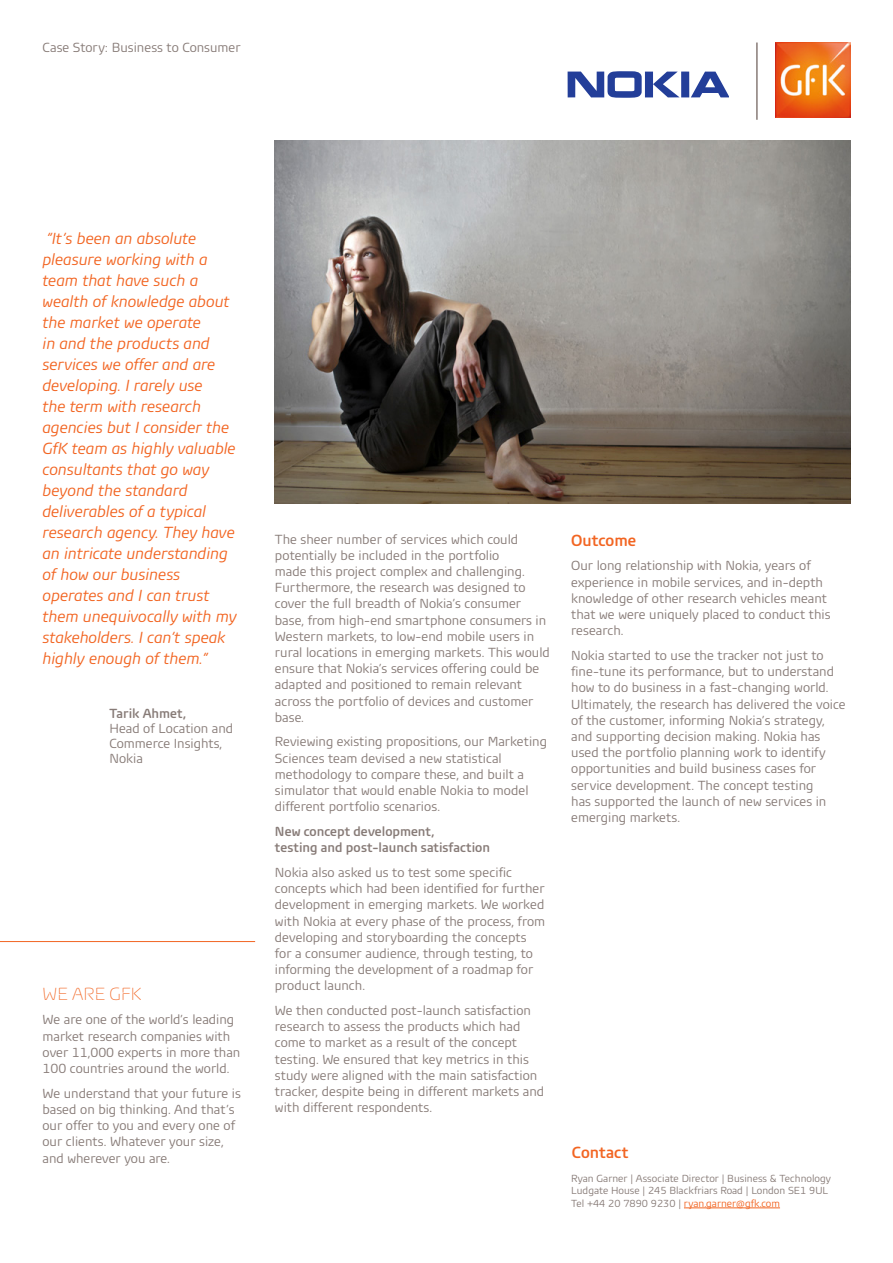
<style>
.page{position:relative;width:893px;height:1263px;background:#fff}
.page>*{position:absolute;margin:0;border:0;box-sizing:border-box;transform-origin:0 0}
.t1{font:18px "Insight Displayprint";color:#f26522}
.t2{font:italic 16.5px/21px "Insightprint";color:#f26522}
.t3{font:700 16.5px "Insightprint";color:#f26522}
.t4{font:13.5px/16.2px "Insightprint";color:#877b77}
.t5{font:700 13.5px/16.2px "Insightprint";color:#877b77}
.t6{font:10.5px/12.5px "Insightprint";color:#877b77}
.s1{color:#f26522}
</style>
<div class="page">
<img style="left:776px;top:43px;width:74px;height:75px">
<hr style="left:684px;top:1207px;width:96px;height:1px;background:#f26522">
<hr style="left:756px;top:43px;width:2px;height:77px;background:#877b77">
<img style="left:275px;top:140px;width:575px;height:364px">
<hr style="left:0;top:941px;width:255px;height:1px;background:#f26522">
<svg style="left:568px;top:71px;width:161px;height:27px"></svg>
<p class="t4" style="left:43px;top:40px;width:200px">Case Story: Business to Consumer</p>
<p class="t2" style="left:43px;top:227px;width:196px">“It’s been an absolute pleasure working with a team that have such a wealth of knowledge about the market we operate<br>in and the products and services we offer and are developing. I rarely use<br>the term with research agencies but I consider the<br>GfK team as highly valuable consultants that go way beyond the standard deliverables of a typical research agency. They have an intricate understanding of how our business operates and I can trust them unequivocally with my stakeholders. I can’t speak highly enough of them.”</p>
<p class="t5" style="left:109px;top:705px;width:78px">Tarik Ahmet,</p>
<p class="t4" style="left:109px;top:721px;width:125px;line-height:15px">Head of Location and<br>Commerce Insights,<br>Nokia</p>
<h1 class="t1" style="left:43px;top:983px;width:42px">WE ARE</h1>
<h1 class="t1" style="left:109px;top:983px;width:31px">GFK</h1>
<p class="t4" style="left:43px;top:1011px;width:199px">We are one of the world’s leading market research companies with over 11,000 experts in more than<br>100 countries around the world.</p>
<p class="t4" style="left:43px;top:1085px;width:200px">We understand that your future is based on big thinking. And that’s our offer to you and every one of our clients. Whatever your size, and wherever you are.</p>
<p class="t4" style="left:275px;top:531px;width:276px">The sheer number of services which could potentially be included in the portfolio<br>made this project complex and challenging.<br>Furthermore, the research was designed to cover the full breadth of Nokia’s consumer base, from high-end smartphone consumers in Western markets, to low-end mobile users in rural locations in emerging markets. This would ensure that Nokia’s services offering could be adapted and positioned to remain relevant across the portfolio of devices and customer base.</p>
<p class="t4" style="left:275px;top:734px;width:274px">Reviewing existing propositions, our Marketing Sciences team devised a new statistical methodology to compare these, and built a simulator that would enable Nokia to model different portfolio scenarios.</p>
<p class="t5" style="left:275px;top:823px;width:217px">New concept development,<br>testing and post-launch satisfaction</p>
<p class="t4" style="left:275px;top:864px;width:272px">Nokia also asked us to test some specific concepts which had been identified for further development in emerging markets. We worked with Nokia at every phase of the process, from developing and storyboarding the concepts for a consumer audience, through testing, to informing the development of a roadmap for product launch.</p>
<p class="t4" style="left:275px;top:1002px;width:271px">We then conducted post-launch satisfaction research to assess the products which had come to market as a result of the concept testing. We ensured that key metrics in this study were aligned with the main satisfaction tracker, despite being in different markets and with different respondents.</p>
<p class="t3" style="left:571px;top:530px;width:67px">Outcome</p>
<p class="t4" style="left:571px;top:558px;width:261px">Our long relationship with Nokia, years of experience in mobile services, and in-depth knowledge of other research vehicles meant that we were uniquely placed to conduct this research.</p>
<p class="t4" style="left:571px;top:647px;width:276px">Nokia started to use the tracker not just to fine-tune its performance, but to understand how to do business in a fast-changing world.<br>Ultimately, the research has delivered the voice of the customer, informing Nokia’s strategy, and supporting decision making. Nokia has used the portfolio planning work to identify opportunities and build business cases for service development. The concept testing<br>has supported the launch of new services in emerging markets.</p>
<p class="t3" style="left:572px;top:1142px;width:58px">Contact</p>
<p class="t6" style="left:571px;top:1172px;width:261px">Ryan Garner | Associate Director | Business &amp; Technology<br>Ludgate House | 245 Blackfriars Road | London SE1 9UL<br>Tel +44 20 7890 9230 | <span class="s1">ryan.garner@gfk.com</span></p>
</div>
